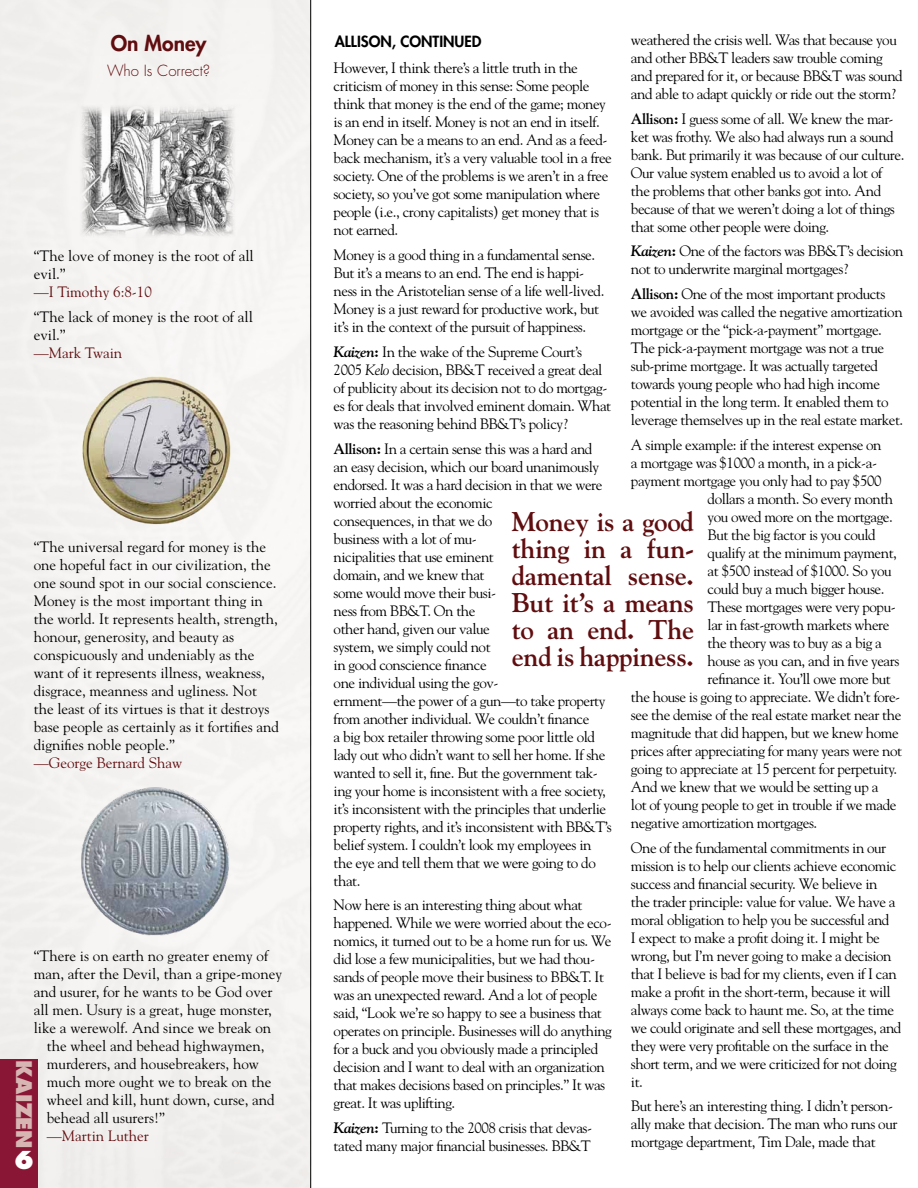
<style>
.page{position:relative;width:918px;height:1188px;background:#fff}
.page>*{position:absolute;margin:0;border:0;box-sizing:border-box;transform-origin:0 0}
.t1{font:700 27px/27px "Goudy Std";letter-spacing:-.01em;color:#600d0f;text-align:justify}
.t2{font:800 24px "Futura Std";color:#fff}
.t3{font:800 21px "Futura Std";color:#600d0f}
.t4{font:800 21px "Futura Std";color:#d7b5b3}
.t5{font:15px/18px "Goudy Std";letter-spacing:-.03em;color:#000}
.t6{font:15px/18px "Goudy Std";color:#000}
.t7{font:15px "Goudy Std";color:#600d0f}
.t8{font:800 15px "Futura Std";color:#000}
.t9{font:300 15px "Futura Std";color:#600d0f}
.s1{font-weight:700}
.s2{font-weight:700;font-style:italic}
.s3{font-style:italic}
</style>
<div class="page">
<div style="left:0;top:0;width:310px;height:1188px;background:#f4f3f1"></div>
<hr style="left:310px;top:0;width:1px;height:1188px;background:#000">
<img style="left:82px;top:106px;width:151px;height:130px">
<img style="left:82px;top:376px;width:149px;height:149px">
<div style="left:0;top:1059px;width:37px;height:129px;background:#891635"></div>
<img style="left:81px;top:787px;width:148px;height:149px">
<h3 class="t3" style="left:111px;top:30px;width:97px">ON MONEY</h3>
<p class="t9" style="left:107px;top:61px;width:105px">Who Is Correct?</p>
<p class="t6" style="left:34px;top:247px;width:221px">“The love of money is the root of all evil.”</p>
<p class="t7" style="left:34px;top:283px;width:120px">—I Timothy 6:8-10</p>
<p class="t6" style="left:34px;top:308px;width:221px">“The lack of money is the root of all evil.”</p>
<p class="t7" style="left:34px;top:344px;width:90px">—Mark Twain</p>
<p class="t6" style="left:34px;top:537px;width:247px">“The universal regard for money is the one hopeful fact in our civilization, the one sound spot in our social conscience.<br>Money is the most important thing in the world. It represents health, strength, honour, generosity, and beauty as conspicuously and undeniably as the want of it represents illness, weakness, disgrace, meanness and ugliness. Not the least of its virtues is that it destroys base people as certainly as it fortifies and dignifies noble people.”</p>
<p class="t7" style="left:34px;top:753px;width:150px">—George Bernard Shaw</p>
<p class="t6" style="left:34px;top:947px;width:236px">“There is on earth no greater enemy of</p>
<p class="t6" style="left:34px;top:965px;width:250px">man, after the Devil, than a gripe-money</p>
<p class="t6" style="left:34px;top:983px;width:240px">and usurer, for he wants to be God over</p>
<p class="t6" style="left:34px;top:1001px;width:240px">all men. Usury is a great, huge monster,</p>
<p class="t6" style="left:34px;top:1019px;width:239px">like a werewolf. And since we break on</p>
<p class="t6" style="left:47px;top:1037px;width:219px">the wheel and behead highwaymen,</p>
<p class="t6" style="left:47px;top:1055px;width:214px">murderers, and housebreakers, how</p>
<p class="t6" style="left:47px;top:1073px;width:226px">much more ought we to break on the</p>
<p class="t6" style="left:47px;top:1091px;width:229px">wheel and kill, hunt down, curse, and</p>
<p class="t6" style="left:47px;top:1109px;width:120px">behead all usurers!”</p>
<p class="t7" style="left:47px;top:1127px;width:104px">—Martin Luther</p>
<h3 class="t4" style="left:37px;top:1060px;width:88px;rotate:90deg">Kaizen</h3>
<h2 class="t2" style="left:14px;top:1145px;width:21px">6</h2>
<p class="t5" style="left:631px;top:31px;width:273px">weathered the crisis well. Was that because you and other BB&amp;T leaders saw trouble coming and prepared for it, or because BB&amp;T was sound and able to adapt quickly or ride out the storm?</p>
<p class="t5" style="left:631px;top:109px;width:275px"><span class="s1">Allison:</span> I guess some of all. We knew the mar&shy;ket was frothy. We also had always run a sound bank. But primarily it was because of our culture.<br>Our value system enabled us to avoid a lot of the problems that other banks got into. And because of that we weren’t doing a lot of things that some other people were doing.</p>
<p class="t5" style="left:631px;top:242px;width:274px"><span class="s2">Kaizen</span><span class="s1">:</span> One of the factors was BB&amp;T’s decision not to underwrite marginal mortgages?</p>
<p class="t5" style="left:631px;top:285px;width:274px"><span class="s1">Allison:</span> One of the most important products we avoided was called the negative amortization mortgage or the “pick-a-payment” mortgage.<br>The pick-a-payment mortgage was not a true sub-prime mortgage. It was actually targeted towards young people who had high income potential in the long term. It enabled them to leverage themselves up in the real estate market.</p>
<p class="t5" style="left:631px;top:436px;width:252px">A simple example: if the interest expense on</p>
<p class="t5" style="left:631px;top:454px;width:248px">a mortgage was $1000 a month, in a pick-a-</p>
<p class="t5" style="left:631px;top:472px;width:252px">payment mortgage you only had to pay $500</p>
<p class="t5" style="left:708px;top:490px;width:187px">dollars a month. So every month</p>
<p class="t5" style="left:708px;top:508px;width:187px">you owed more on the mortgage.</p>
<p class="t5" style="left:708px;top:526px;width:170px">But the big factor is you could</p>
<p class="t5" style="left:708px;top:544px;width:191px">qualify at the minimum payment,</p>
<p class="t5" style="left:708px;top:562px;width:185px">at $500 instead of $1000. So you</p>
<p class="t5" style="left:708px;top:580px;width:178px">could buy a much bigger house.</p>
<p class="t5" style="left:708px;top:598px;width:190px">These mortgages were very popu-</p>
<p class="t5" style="left:708px;top:616px;width:183px">lar in fast-growth markets where</p>
<p class="t5" style="left:708px;top:634px;width:176px">the theory was to buy as a big a</p>
<p class="t5" style="left:708px;top:652px;width:193px">house as you can, and in five years</p>
<p class="t5" style="left:708px;top:670px;width:185px">refinance it. You’ll owe more but</p>
<p class="t5" style="left:631px;top:688px;width:271px">the house is going to appreciate. We didn’t fore-</p>
<p class="t5" style="left:631px;top:706px;width:272px">see the demise of the real estate market near the</p>
<p class="t5" style="left:631px;top:724px;width:269px">magnitude that did happen, but we knew home</p>
<p class="t5" style="left:631px;top:742px;width:273px">prices after appreciating for many years were not</p>
<p class="t5" style="left:631px;top:760px;width:268px">going to appreciate at 15 percent for perpetuity.</p>
<p class="t5" style="left:631px;top:778px;width:249px">And we knew that we would be setting up a</p>
<p class="t5" style="left:631px;top:796px;width:267px">lot of young people to get in trouble if we made</p>
<p class="t5" style="left:631px;top:814px;width:188px">negative amortization mortgages.</p>
<p class="t5" style="left:631px;top:838px;width:272px">One of the fundamental commitments in our mission is to help our clients achieve economic success and financial security. We believe in<br>the trader principle: value for value. We have a moral obligation to help you be successful and<br>I expect to make a profit doing it. I might be wrong, but I’m never going to make a decision that I believe is bad for my clients, even if I can make a profit in the short-term, because it will always come back to haunt me. So, at the time we could originate and sell these mortgages, and they were very profitable on the surface in the short term, and we were criticized for not doing it.</p>
<p class="t5" style="left:631px;top:1097px;width:268px">But here’s an interesting thing. I didn’t person&shy;ally make that decision. The man who runs our mortgage department, Tim Dale, made that</p>
<p class="t8" style="left:335px;top:32px;width:148px">ALLISON, CONTINUED</p>
<p class="t5" style="left:334px;top:59px;width:280px">However, I think there’s a little truth in the criticism of money in this sense: Some people think that money is the end of the game; money is an end in itself. Money is not an end in itself.<br>Money can be a means to an end. And as a feed&shy;back mechanism, it’s a very valuable tool in a free society. One of the problems is we aren’t in a free society, so you’ve got some manipulation where people (i.e., crony capitalists) get money that is not earned.</p>
<p class="t5" style="left:334px;top:246px;width:272px">Money is a good thing in a fundamental sense.<br>But it’s a means to an end. The end is happi&shy;ness in the Aristotelian sense of a life well-lived.<br>Money is a just reward for productive work, but it’s in the context of the pursuit of happiness.</p>
<p class="t5" style="left:334px;top:343px;width:279px"><span class="s2">Kaizen</span><span class="s1">:</span> In the wake of the Supreme Court’s 2005 <span class="s3">Kelo</span> decision, BB&amp;T received a great deal of publicity about its decision not to do mortgag&shy;es for deals that involved eminent domain. What was the reasoning behind BB&amp;T’s policy?</p>
<p class="t5" style="left:334px;top:439px;width:280px"><span class="s1">Allison:</span> In a certain sense this was a hard and<br>an easy decision, which our board unanimously endorsed. It was a hard decision in that we were worried about the economic<br>consequences, in that we do<br>business with a lot of mu-<br>nicipalities that use eminent<br>domain, and we knew that<br>some would move their busi-<br>ness from BB&amp;T. On the<br>other hand, given our value<br>system, we simply could not<br>in good conscience finance<br>one individual using the gov-<br>ernment—the power of a gun—to take property from another individual. We couldn’t finance<br>a big box retailer throwing some poor little old lady out who didn’t want to sell her home. If she wanted to sell it, fine. But the government tak&shy;ing your home is inconsistent with a free society, it’s inconsistent with the principles that underlie property rights, and it’s inconsistent with BB&amp;T’s belief system. I couldn’t look my employees in the eye and tell them that we were going to do that.</p>
<p class="t5" style="left:334px;top:896px;width:280px">Now here is an interesting thing about what happened. While we were worried about the eco&shy;nomics, it turned out to be a home run for us. We did lose a few municipalities, but we had thou&shy;sands of people move their business to BB&amp;T. It was an unexpected reward. And a lot of people said, “Look we’re so happy to see a business that operates on principle. Businesses will do anything for a buck and you obviously made a principled decision and I want to deal with an organization that makes decisions based on principles.” It was great. It was uplifting.</p>
<p class="t5" style="left:334px;top:1119px;width:260px"><span class="s2">Kaizen</span><span class="s1">:</span> Turning to the 2008 crisis that devas&shy;tated many major financial businesses. BB&amp;T</p>
<h1 class="t1" style="left:512px;top:508px;width:184px">Money is a good thing in a fun&shy;damental sense.<br>But it’s a means to an end. The end is happiness.</h1>
</div>
